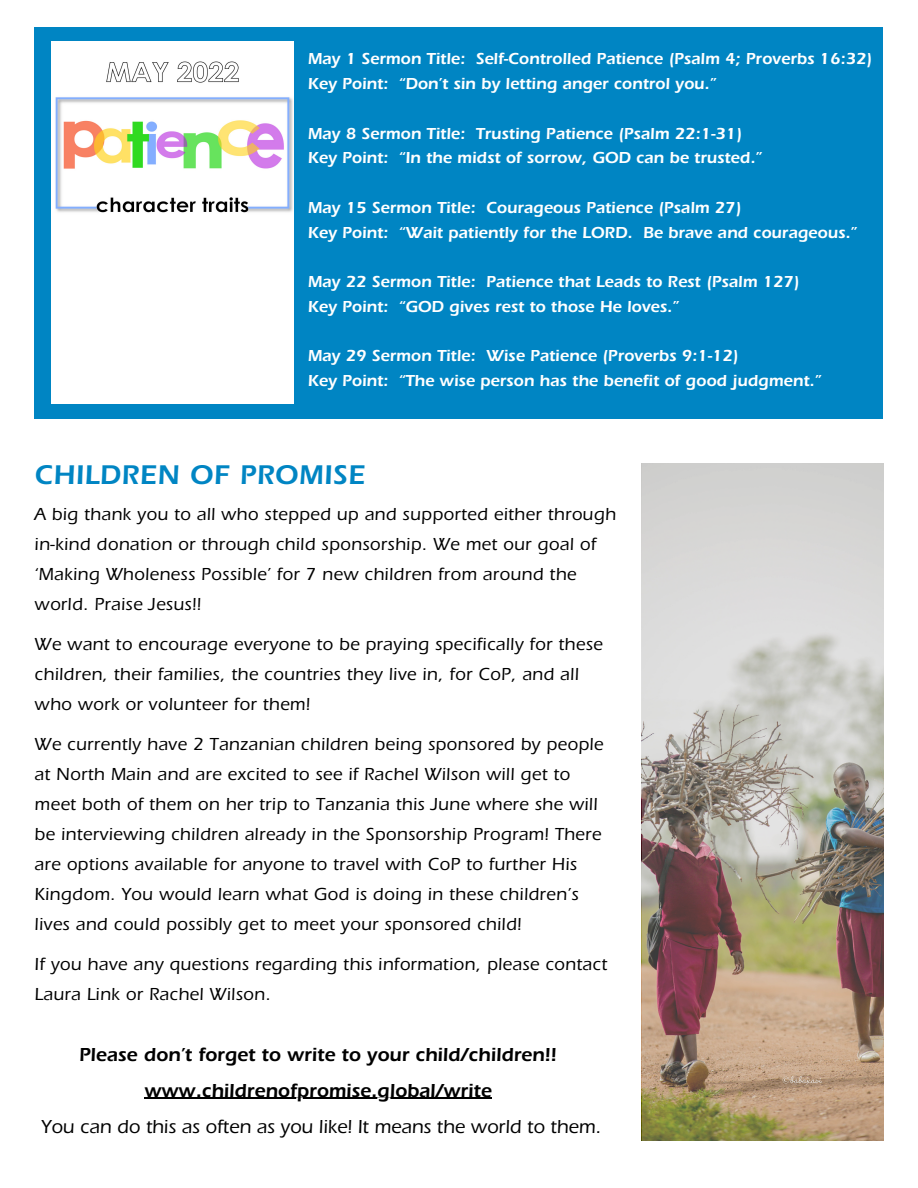
<style>
.page{position:relative;width:918px;height:1188px;background:#fff}
.page>*{position:absolute;margin:0;border:0;box-sizing:border-box;transform-origin:0 0}
.t1{font:600 28.05px "ITC Eras Std";letter-spacing:.02em;color:#0085c3}
.t2{font:600 19.5px "ITC Eras Std";color:#000}
.t3{font:500 19.5px "ITC Eras Std";color:#000}
.t4{font:500 18px/30px "ITC Eras Std";letter-spacing:.02em;color:#000}
.t5{font:600 16.5px "ITC Eras Std";color:#fff}
</style>
<div class="page">
<div style="left:35px;top:27px;width:848px;height:392px;background:#0085c3"></div>
<img style="left:642px;top:463px;width:241px;height:677px">
<img style="left:52px;top:42px;width:242px;height:362px">
<hr style="left:145px;top:1098px;width:347px;height:1px;background:#000">
<p class="t5" style="left:308px;top:53px;width:566px">May 1 Sermon Title: Self-Controlled Patience (Psalm 4; Proverbs 16:32)</p>
<p class="t5" style="left:308px;top:78px;width:410px">Key Point: “Don’t sin by letting anger control you.”</p>
<p class="t5" style="left:308px;top:128px;width:436px">May 8 Sermon Title: Trusting Patience (Psalm 22:1-31)</p>
<p class="t5" style="left:308px;top:152px;width:456px">Key Point: “In the midst of sorrow, GOD can be trusted.”</p>
<p class="t5" style="left:308px;top:202px;width:435px">May 15 Sermon Title: Courageous Patience (Psalm 27)</p>
<p class="t5" style="left:308px;top:227px;width:551px">Key Point: “Wait patiently for the LORD. Be brave and courageous.”</p>
<p class="t5" style="left:308px;top:276px;width:493px">May 22 Sermon Title: Patience that Leads to Rest (Psalm 127)</p>
<p class="t5" style="left:308px;top:301px;width:373px">Key Point: “GOD gives rest to those He loves.”</p>
<p class="t5" style="left:308px;top:350px;width:432px">May 29 Sermon Title: Wise Patience (Proverbs 9:1-12)</p>
<p class="t5" style="left:308px;top:375px;width:515px">Key Point: “The wise person has the benefit of good judgment.”</p>
<p class="t1" style="left:35px;top:466px;width:332px">CHILDREN OF PROMISE</p>
<p class="t4" style="left:35px;top:502px;width:583px">A big thank you to all who stepped up and supported either through in-kind donation or through child sponsorship. We met our goal of ‘Making Wholeness Possible’ for 7 new children from around the world. Praise Jesus!!</p>
<p class="t4" style="left:35px;top:632px;width:570px">We want to encourage everyone to be praying specifically for these children, their families, the countries they live in, for CoP, and all who work or volunteer for them!</p>
<p class="t4" style="left:35px;top:732px;width:570px">We currently have 2 Tanzanian children being sponsored by people at North Main and are excited to see if Rachel Wilson will get to meet both of them on her trip to Tanzania this June where she will be interviewing children already in the Sponsorship Program! There are options available for anyone to travel with CoP to further His Kingdom. You would learn what God is doing in these children’s lives and could possibly get to meet your sponsored child!</p>
<p class="t4" style="left:35px;top:952px;width:574px">If you have any questions regarding this information, please contact<br>Laura Link or Rachel Wilson.</p>
<p class="t2" style="left:79px;top:1048px;width:479px">Please don’t forget to write to your child/children!!</p>
<p class="t2" style="left:145px;top:1084px;width:349px">www.childrenofpromise.global/write</p>
<p class="t3" style="left:41px;top:1120px;width:562px">You can do this as often as you like! It means the world to them.</p>
</div>
